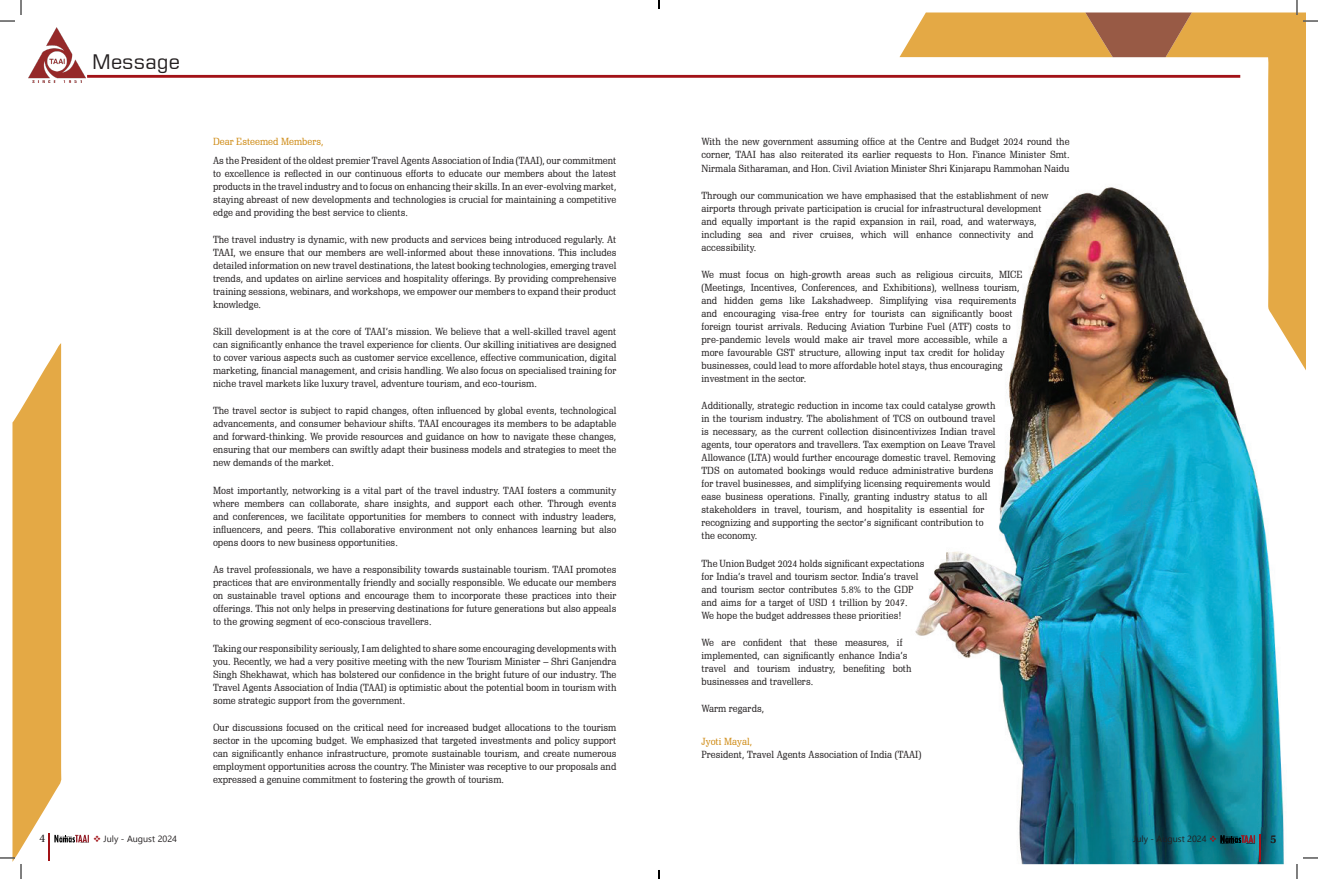
<style>
.page{position:relative;width:1318px;height:879px;background:#fff}
.page>*{position:absolute;margin:0;border:0;box-sizing:border-box;transform-origin:0 0}
.t1{font:20px "Square 721 BT";color:#231f20}
.t2{font:11.6px "Utopia Std";color:#231f20}
.body1{font:10px/13px "Schadow BT";color:#231f20;text-align:justify}
.body1-2{font:10px "Schadow BT";color:#ce8911}
.t3{font:9px "Segoe UI Symbol";color:#231f20}
.t4{font:9px "Wingdings";color:#a21217}
.s1{color:#231f20}
</style>
<div class="page">
<img style="left:915px;top:187px;width:369px;height:676px">
<svg style="left:1165px;top:12px;width:140px;height:375px"></svg>
<svg style="left:899px;top:12px;width:292px;height:45px;background:#d1984f"></svg>
<hr style="left:87px;top:75px;width:572px;height:3px;background:#a21217">
<hr style="left:659px;top:75px;width:581px;height:3px;background:#a21217">
<img style="left:28px;top:28px;width:58px;height:55px">
<hr style="left:1259px;top:833px;width:2px;height:28px;background:#a21217">
<svg style="left:1303px;top:20px;width:15px;height:2px"></svg>
<svg style="left:1303px;top:857px;width:15px;height:1px"></svg>
<svg style="left:0;top:0;width:22px;height:22px"></svg>
<svg style="left:0;top:343px;width:89px;height:535px"></svg>
<svg style="left:1296px;top:0;width:1px;height:15px"></svg>
<svg style="left:1296px;top:864px;width:1px;height:14px"></svg>
<svg style="left:658px;top:0;width:2px;height:9px"></svg>
<svg style="left:658px;top:870px;width:2px;height:8px"></svg>
<svg style="left:1168px;top:836px;width:4px;height:7px"></svg>
<svg style="left:1133px;top:834px;width:29px;height:9px"></svg>
<svg style="left:1187px;top:834px;width:68px;height:8px"></svg>
<p class="t2" style="left:40px;top:831px;width:7px">4</p>
<p class="t1" style="left:92px;top:49px;width:89px">Message</p>
<p class="body1-2" style="left:213px;top:135px;width:112px">Dear Esteemed Members,</p>
<p class="body1" style="left:213px;top:153px;width:405px">As the President of the oldest premier Travel Agents Association of India (TAAI), our commitment to excellence is reflected in our continuous efforts to educate our members about the latest products in the travel industry and to focus on enhancing their skills. In an ever-evolving market, staying abreast of new developments and technologies is crucial for maintaining a competitive edge and providing the best service to clients.</p>
<p class="body1" style="left:213px;top:233px;width:405px">The travel industry is dynamic, with new products and services being introduced regularly. At TAAI, we ensure that our members are well-informed about these innovations. This includes detailed information on new travel destinations, the latest booking technologies, emerging travel trends, and updates on airline services and hospitality offerings. By providing comprehensive training sessions, webinars, and workshops, we empower our members to expand their product knowledge.</p>
<p class="body1" style="left:213px;top:325px;width:405px">Skill development is at the core of TAAI’s mission. We believe that a well-skilled travel agent can significantly enhance the travel experience for clients. Our skilling initiatives are designed to cover various aspects such as customer service excellence, effective communication, digital marketing, financial management, and crisis handling. We also focus on specialised training for niche travel markets like luxury travel, adventure tourism, and eco-tourism.</p>
<p class="body1" style="left:213px;top:404px;width:405px">The travel sector is subject to rapid changes, often influenced by global events, technological advancements, and consumer behaviour shifts. TAAI encourages its members to be adaptable and forward-thinking. We provide resources and guidance on how to navigate these changes, ensuring that our members can swiftly adapt their business models and strategies to meet the new demands of the market.</p>
<p class="body1" style="left:213px;top:483px;width:405px">Most importantly, networking is a vital part of the travel industry. TAAI fosters a community where members can collaborate, share insights, and support each other. Through events and conferences, we facilitate opportunities for members to connect with industry leaders, influencers, and peers. This collaborative environment not only enhances learning but also opens doors to new business opportunities.</p>
<p class="body1" style="left:213px;top:562px;width:405px">As travel professionals, we have a responsibility towards sustainable tourism. TAAI promotes practices that are environmentally friendly and socially responsible. We educate our members on sustainable travel options and encourage them to incorporate these practices into their offerings. This not only helps in preserving destinations for future generations but also appeals to the growing segment of eco-conscious travellers.</p>
<p class="body1" style="left:213px;top:641px;width:405px">Taking our responsibility seriously, I am delighted to share some encouraging developments with you. Recently, we had a very positive meeting with the new Tourism Minister – Shri Ganjendra Singh Shekhawat, which has bolstered our confidence in the bright future of our industry. The Travel Agents Association of India (TAAI) is optimistic about the potential boom in tourism with some strategic support from the government.</p>
<p class="body1" style="left:213px;top:721px;width:405px">Our discussions focused on the critical need for increased budget allocations to the tourism sector in the upcoming budget. We emphasized that targeted investments and policy support can significantly enhance infrastructure, promote sustainable tourism, and create numerous employment opportunities across the country. The Minister was receptive to our proposals and expressed a genuine commitment to fostering the growth of tourism.</p>
<p class="body1" style="left:701px;top:135px;width:370px">With the new government assuming office at the Centre and Budget 2024 round the corner, TAAI has also reiterated its earlier requests to Hon. Finance Minister Smt.<br>Nirmala Sitharaman, and Hon. Civil Aviation Minister Shri Kinjarapu Rammohan Naidu</p>
<p class="body1" style="left:701px;top:188px;width:348px;text-align:left">Through our communication we have emphasised that the establishment of new airports through private participation is crucial for infrastructural development and equally important is the rapid expansion in rail, road, and waterways, including sea and river cruises, which will enhance connectivity and accessibility.</p>
<p class="body1" style="left:701px;top:268px;width:322px;text-align:left">We must focus on high-growth areas such as religious circuits, MICE (Meetings, Incentives, Conferences, and Exhibitions), wellness tourism, and hidden gems like Lakshadweep. Simplifying visa requirements and encouraging visa-free entry for tourists can significantly boost foreign tourist arrivals. Reducing Aviation Turbine Fuel (ATF) costs to pre-pandemic levels would make air travel more accessible, while a more favourable GST structure, allowing input tax credit for holiday businesses, could lead to more affordable hotel stays, thus encouraging investment in the sector.</p>
<p class="body1" style="left:701px;top:399px;width:296px;text-align:left">Additionally, strategic reduction in income tax could catalyse growth in the tourism industry. The abolishment of TCS on outbound travel is necessary, as the current collection disincentivizes Indian travel agents, tour operators and travellers. Tax exemption on Leave Travel Allowance (LTA) would further encourage domestic travel. Removing TDS on automated bookings would reduce administrative burdens for travel businesses, and simplifying licensing requirements would ease business operations. Finally, granting industry status to all stakeholders in travel, tourism, and hospitality is essential for recognizing and supporting the sector’s significant contribution to the economy.</p>
<p class="body1" style="left:701px;top:556px;width:224px;text-align:left">The Union Budget 2024 holds significant expectations for India’s travel and tourism sector. India’s travel and tourism sector contributes 5.8% to the GDP and aims for a target of USD 1 trillion by 2047.<br>We hope the budget addresses these priorities!</p>
<p class="body1" style="left:701px;top:635px;width:212px;text-align:left">We are confident that these measures, if implemented, can significantly enhance India’s travel and tourism industry, benefiting both businesses and travellers.</p>
<p class="body1" style="left:701px;top:701px;width:64px">Warm regards,</p>
<p class="body1-2" style="left:701px;top:735px;width:52px">Jyoti Mayal,</p>
<p class="body1" style="left:701px;top:747px;width:221px">President, Travel Agents Association of India (TAAI)</p>
<p class="t4" style="left:93px;top:833px;width:22px">❖ <span class="s1">◆●</span></p>
<p class="t3" style="left:133px;top:833px;width:24px">◆ ◆▲▼</p>
<p class="t3" style="left:1162px;top:833px;width:24px">◆ ◆▲▼</p>
<p class="t2" style="left:1270px;top:832px;width:7px">5</p>
</div>
